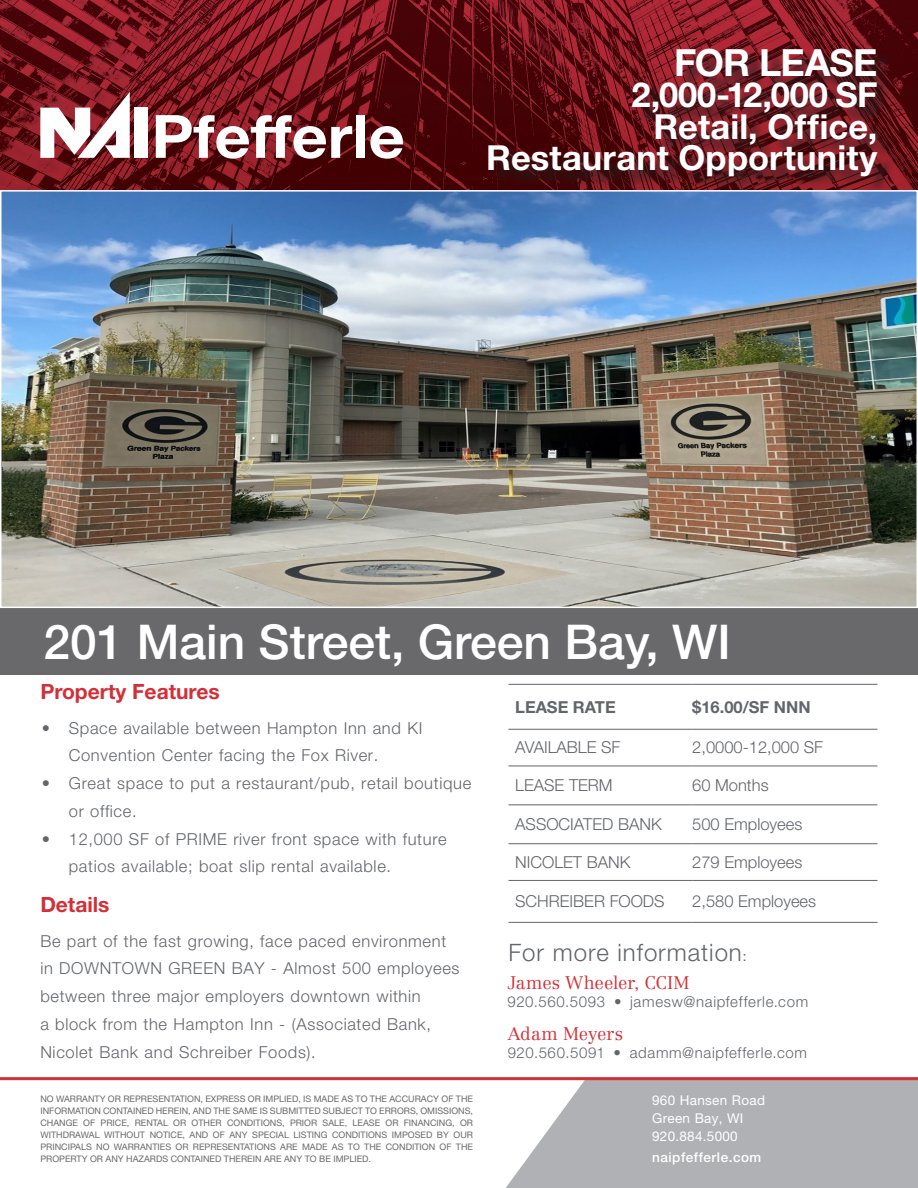
<style>
.page{position:relative;width:918px;height:1188px;background:#fff}
.page>*{position:absolute;margin:0;border:0;box-sizing:border-box;transform-origin:0 0}
.t1{font:500 48px "Helvetica Neue LT Std";color:#fff}
.t2{font:700 37.5px "Helvetica Neue LT Std";letter-spacing:-.025em;color:#fff}
.t3{font:700 34.5px "Helvetica Neue LT Std";letter-spacing:.005em;color:#fff}
.t4{font:300 24px "Helvetica Neue LT Std";letter-spacing:.04em;color:#62656a}
.t5{font:700 21px "Helvetica Neue LT Std";color:#d32f38}
.t6{font:300 18px "Centennial LT Std";letter-spacing:-.005em;color:#d43238}
.Subhead{font:300 16.5px/27.8px "Helvetica Neue LT Std";letter-spacing:.04em;color:#62656a}
.Subhead-2{font:300 16.5px "Helvetica Neue LT Std";color:#62656a}
.t7{font:700 16.5px "Helvetica Neue LT Std";color:#62656a}
.t8{font:300 15px "Helvetica Neue LT Std";letter-spacing:.045em;color:#62656a}
.t9{font:13.5px "Helvetica Neue LT Std";letter-spacing:.02em;color:#fff}
.t10{font:500 13.5px "Helvetica Neue LT Std";letter-spacing:.04em;color:#fff}
.t11{font:9px/12.1px "Helvetica Neue LT Std";color:#69696c;text-align:justify}
.s1{font-weight:400;font-size:13.5px}
</style>
<div class="page">
<div style="left:0;top:1078px;width:918px;height:110px;background:#b0b1b5"></div>
<svg style="left:0;top:1080px;width:586px;height:108px;background:#f9f9f9"></svg>
<img style="left:0;top:0;width:918px;height:605px">
<div style="left:0;top:608px;width:918px;height:67px;background:#69696c"></div>
<hr style="left:0;top:1077px;width:918px;height:3px;background:#d43238">
<div style="left:134px;top:108px;width:14px;height:50px;background:#fff"></div>
<svg style="left:40px;top:92px;width:90px;height:66px"></svg>
<svg style="left:156px;top:115px;width:196px;height:44px"></svg>
<div style="left:356px;top:115px;width:9px;height:43px;background:#fff"></div>
<svg style="left:370px;top:126px;width:33px;height:33px"></svg>
<div style="left:491px;top:50px;width:405px;height:145px;background:#231f20;opacity:.75"></div>
<hr style="left:508px;top:684px;width:184px;height:1px;background:#62656a">
<hr style="left:692px;top:684px;width:185px;height:1px;background:#62656a">
<hr style="left:508px;top:729px;width:184px;height:1px;background:#62656a">
<hr style="left:692px;top:729px;width:185px;height:1px;background:#62656a">
<hr style="left:508px;top:766px;width:184px;height:1px;background:#62656a">
<hr style="left:692px;top:766px;width:185px;height:1px;background:#62656a">
<hr style="left:508px;top:805px;width:184px;height:1px;background:#62656a">
<hr style="left:692px;top:805px;width:185px;height:1px;background:#62656a">
<hr style="left:508px;top:843px;width:184px;height:1px;background:#62656a">
<hr style="left:692px;top:843px;width:185px;height:1px;background:#62656a">
<hr style="left:508px;top:880px;width:184px;height:1px;background:#62656a">
<hr style="left:692px;top:880px;width:185px;height:1px;background:#62656a">
<hr style="left:508px;top:922px;width:184px;height:1px;background:#62656a">
<hr style="left:692px;top:922px;width:185px;height:1px;background:#62656a">
<div style="left:0;top:190px;width:918px;height:418px;border:2px solid #fff"></div>
<p class="t2" style="left:674px;top:39px;width:205px">FOR LEASE</p>
<p class="t3" style="left:632px;top:73px;width:247px">2,000-12,000 SF</p>
<p class="t3" style="left:654px;top:105px;width:225px">Retail, Office,</p>
<p class="t3" style="left:486px;top:136px;width:393px">Restaurant Opportunity</p>
<p class="t1" style="left:43px;top:613px;width:689px">201 Main Street, Green Bay, WI</p>
<p class="t5" style="left:40px;top:679px;width:181px">Property Features</p>
<p class="Subhead" style="left:69px;top:714px;width:355px;text-indent:-27px">• Space available between Hampton Inn and KI<br>Convention Center facing the Fox River.</p>
<p class="Subhead" style="left:69px;top:769px;width:404px;text-indent:-27px">• Great space to put a restaurant/pub, retail boutique or office.</p>
<p class="Subhead" style="left:69px;top:825px;width:379px;text-indent:-27px">• 12,000 SF of PRIME river front space with future patios available; boat slip rental available.</p>
<p class="t5" style="left:40px;top:892px;width:71px">Details</p>
<p class="Subhead" style="left:40px;top:927px;width:421px">Be part of the fast growing, face paced environment in DOWNTOWN GREEN BAY - Almost 500 employees between three major employers downtown within<br>a block from the Hampton Inn - (Associated Bank, Nicolet Bank and Schreiber Foods).</p>
<p class="t7" style="left:515px;top:697px;width:102px">LEASE RATE</p>
<p class="t7" style="left:692px;top:697px;width:120px">$16.00/SF NNN</p>
<p class="Subhead-2" style="left:515px;top:738px;width:107px">AVAILABLE SF</p>
<p class="Subhead-2" style="left:692px;top:738px;width:132px">2,0000-12,000 SF</p>
<p class="Subhead-2" style="left:515px;top:775px;width:99px">LEASE TERM</p>
<p class="Subhead-2" style="left:692px;top:775px;width:78px">60 Months</p>
<p class="Subhead-2" style="left:515px;top:814px;width:148px">ASSOCIATED BANK</p>
<p class="Subhead-2" style="left:692px;top:814px;width:112px">500 Employees</p>
<p class="Subhead-2" style="left:515px;top:852px;width:117px">NICOLET BANK</p>
<p class="Subhead-2" style="left:692px;top:852px;width:112px">279 Employees</p>
<p class="Subhead-2" style="left:515px;top:891px;width:151px">SCHREIBER FOODS</p>
<p class="Subhead-2" style="left:692px;top:891px;width:125px">2,580 Employees</p>
<p class="t4" style="left:508px;top:937px;width:240px">For more information<span class="s1">:</span></p>
<p class="t6" style="left:508px;top:972px;width:183px">James Wheeler, CCIM</p>
<p class="t8" style="left:508px;top:993px;width:302px">920.560.5093 • jamesw@naipfefferle.com</p>
<p class="t6" style="left:508px;top:1023px;width:117px">Adam Meyers</p>
<p class="t8" style="left:508px;top:1043px;width:301px">920.560.5091 • adamm@naipfefferle.com</p>
<p class="t11" style="left:40px;top:1092px;width:434px">NO WARRANTY OR REPRESENTATION, EXPRESS OR IMPLIED, IS MADE AS TO THE ACCURACY OF THE INFORMATION CONTAINED HEREIN, AND THE SAME IS SUBMITTED SUBJECT TO ERRORS, OMISSIONS, CHANGE OF PRICE, RENTAL OR OTHER CONDITIONS, PRIOR SALE, LEASE OR FINANCING, OR WITHDRAWAL WITHOUT NOTICE, AND OF ANY SPECIAL LISTING CONDITIONS IMPOSED BY OUR PRINCIPALS NO WARRANTIES OR REPRESENTATIONS ARE MADE AS TO THE CONDITION OF THE PROPERTY OR ANY HAZARDS CONTAINED THEREIN ARE ANY TO BE IMPLIED.</p>
<p class="t9" style="left:652px;top:1092px;width:114px">960 Hansen Road</p>
<p class="t9" style="left:652px;top:1110px;width:93px">Green Bay, WI</p>
<p class="t9" style="left:652px;top:1128px;width:87px">920.884.5000</p>
<p class="t10" style="left:652px;top:1149px;width:111px">naipfefferle.com</p>
</div>
